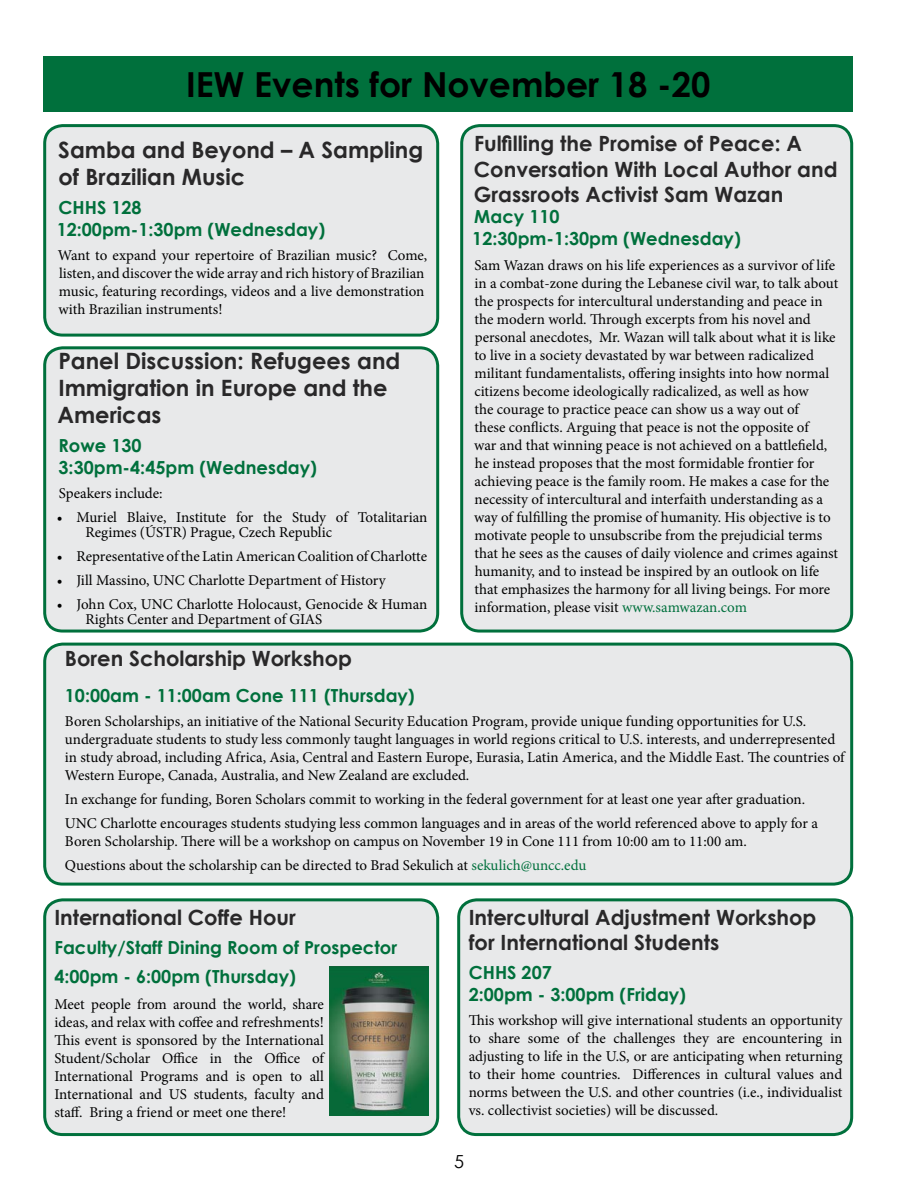
<style>
.page{position:relative;width:918px;height:1188px;background:#fff}
.page>*{position:absolute;margin:0;border:0;box-sizing:border-box;transform-origin:0 0}
.t1{font:700 34.5px "Century Gothic";color:#000}
.t2{font:700 22.5px/27px "Century Gothic";color:#292829}
.t3{font:700 21px/25.2px "Century Gothic";color:#292829}
.t4{font:700 18px/21.6px "Century Gothic";color:#00703c}
.t5{font:18px "Century Gothic";color:#000}
.t6{font:15px/18px "Minion Pro";color:#000}
.s1{color:#00703d}
.s2{color:#00703c}
</style>
<div class="page">
<div style="left:43px;top:56px;width:810px;height:56px;background:#00703c"></div>
<div style="left:45px;top:644px;width:807px;height:240px;background:#e8e9ea;border-radius:18px"></div>
<div style="left:43px;top:643px;width:810px;height:243px;border:3px solid #00703c;border-radius:18px"></div>
<div style="left:45px;top:900px;width:393px;height:235px;background:#e8e9ea;border-radius:18px"></div>
<div style="left:43px;top:898px;width:396px;height:238px;border:3px solid #00703c;border-radius:18px"></div>
<div style="left:459px;top:900px;width:393px;height:235px;background:#e8e9ea;border-radius:18px"></div>
<div style="left:457px;top:898px;width:396px;height:238px;border:3px solid #00703c;border-radius:18px"></div>
<div style="left:45px;top:126px;width:393px;height:209px;background:#e8e9ea;border-radius:18px"></div>
<div style="left:43px;top:124px;width:396px;height:213px;border:3px solid #00703c;border-radius:18px"></div>
<div style="left:45px;top:348px;width:393px;height:283px;background:#e8e9ea;border-radius:18px"></div>
<div style="left:43px;top:346px;width:396px;height:287px;border:3px solid #00703c;border-radius:18px"></div>
<div style="left:462px;top:126px;width:390px;height:505px;background:#e8e9ea;border-radius:18px"></div>
<div style="left:460px;top:124px;width:393px;height:509px;border:3px solid #00703c;border-radius:18px"></div>
<img style="left:330px;top:967px;width:98px;height:148px">
<h1 class="t1" style="left:186px;top:58px;width:526px">IEW Events for November 18 -20</h1>
<h2 class="t2" style="left:58px;top:136px;width:366px">Samba and Beyond – A Sampling of Brazilian Music</h2>
<p class="t4" style="left:57px;top:196px;width:270px">CHHS 128<br>12:00pm-1:30pm (Wednesday)</p>
<p class="t6" style="left:58px;top:246px;width:371px">Want to expand your repertoire of Brazilian music? Come, listen, and discover the wide array and rich history of Brazilian music, featuring recordings, videos and a live demonstration with Brazilian instruments!</p>
<h2 class="t2" style="left:57px;top:346px;width:344px">Panel Discussion: Refugees and<br>Immigration in Europe and the<br>Americas</h2>
<p class="t4" style="left:59px;top:434px;width:260px">Rowe 130<br>3:30pm-4:45pm (Wednesday)</p>
<p class="t6" style="left:59px;top:484px;width:105px">Speakers include:</p>
<p class="t6" style="left:86px;top:510px;width:343px;line-height:15px;text-indent:-29px">• Muriel Blaive, Institute for the Study of Totalitarian<br>Regimes (ÚSTR) Prague, Czech Republic</p>
<p class="t6" style="left:57px;top:547px;width:372px">• Representative of the Latin American Coalition of Charlotte</p>
<p class="t6" style="left:57px;top:571px;width:331px">• Jill Massino, UNC Charlotte Department of History</p>
<p class="t6" style="left:86px;top:597px;width:343px;line-height:15px;text-indent:-29px">• John Cox, UNC Charlotte Holocaust, Genocide &amp; Human<br>Rights Center and Department of GIAS</p>
<h3 class="t3" style="left:474px;top:130px;width:365px">Fulfilling the Promise of Peace: A<br>Conversation With Local Author and<br>Grassroots Activist Sam Wazan</h3>
<p class="t4" style="left:472px;top:205px;width:270px">Macy 110<br>12:30pm-1:30pm (Wednesday)</p>
<p class="t6" style="left:474px;top:257px;width:366px">Sam Wazan draws on his life experiences as a survivor of life in a combat-zone during the Lebanese civil war, to talk about the prospects for intercultural understanding and peace in the modern world. Through excerpts from his novel and personal anecdotes, Mr. Wazan will talk about what it is like to live in a society devastated by war between radicalized militant fundamentalists, offering insights into how normal citizens become ideologically radicalized, as well as how<br>the courage to practice peace can show us a way out of<br>these conflicts. Arguing that peace is not the opposite of<br>war and that winning peace is not achieved on a battlefield, he instead proposes that the most formidable frontier for achieving peace is the family room. He makes a case for the necessity of intercultural and interfaith understanding as a way of fulfilling the promise of humanity. His objective is to motivate people to unsubscribe from the prejudicial terms that he sees as the causes of daily violence and crimes against humanity, and to instead be inspired by an outlook on life that emphasizes the harmony for all living beings. For more information, please visit <span class="s1">www.samwazan.com</span></p>
<h3 class="t3" style="left:65px;top:645px;width:289px">Boren Scholarship Workshop</h3>
<p class="t4" style="left:65px;top:684px;width:351px">10:00am - 11:00am Cone 111 (Thursday)</p>
<p class="t6" style="left:65px;top:712px;width:781px">Boren Scholarships, an initiative of the National Security Education Program, provide unique funding opportunities for U.S. undergraduate students to study less commonly taught languages in world regions critical to U.S. interests, and underrepresented in study abroad, including Africa, Asia, Central and Eastern Europe, Eurasia, Latin America, and the Middle East. The countries of Western Europe, Canada, Australia, and New Zealand are excluded.</p>
<p class="t6" style="left:65px;top:787px;width:755px;line-height:24px">In exchange for funding, Boren Scholars commit to working in the federal government for at least one year after graduation.<br>UNC Charlotte encourages students studying less common languages and in areas of the world referenced above to apply for a</p>
<p class="t6" style="left:65px;top:829px;width:683px;line-height:24px">Boren Scholarship. There will be a workshop on campus on November 19 in Cone 111 from 10:00 am to 11:00 am.<br>Questions about the scholarship can be directed to Brad Sekulich at <span class="s2">sekulich@uncc.edu</span></p>
<h3 class="t3" style="left:54px;top:904px;width:243px">International Coffe Hour</h3>
<p class="t4" style="left:54px;top:932px;width:344px;line-height:29.1px">Faculty/Staff Dining Room of Prospector<br>4:00pm - 6:00pm (Thursday)</p>
<p class="t6" style="left:54px;top:995px;width:271px;text-align:justify">Meet people from around the world, share ideas, and relax with coffee and refreshments!<br>This event is sponsored by the International Student/Scholar Office in the Office of International Programs and is open to all International and US students, faculty and staff. Bring a friend or meet one there!</p>
<h3 class="t3" style="left:469px;top:904px;width:349px">Intercultural Adjustment Workshop for International Students</h3>
<p class="t4" style="left:469px;top:961px;width:219px">CHHS 207<br>2:00pm - 3:00pm (Friday)</p>
<p class="t6" style="left:469px;top:1011px;width:375px;text-align:justify">This workshop will give international students an opportunity to share some of the challenges they are encountering in adjusting to life in the U.S, or are anticipating when returning to their home countries. Differences in cultural values and norms between the U.S. and other countries (i.e., individualist vs. collectivist societies) will be discussed.</p>
<p class="t5" style="left:454px;top:1149px;width:11px">5</p>
</div>
